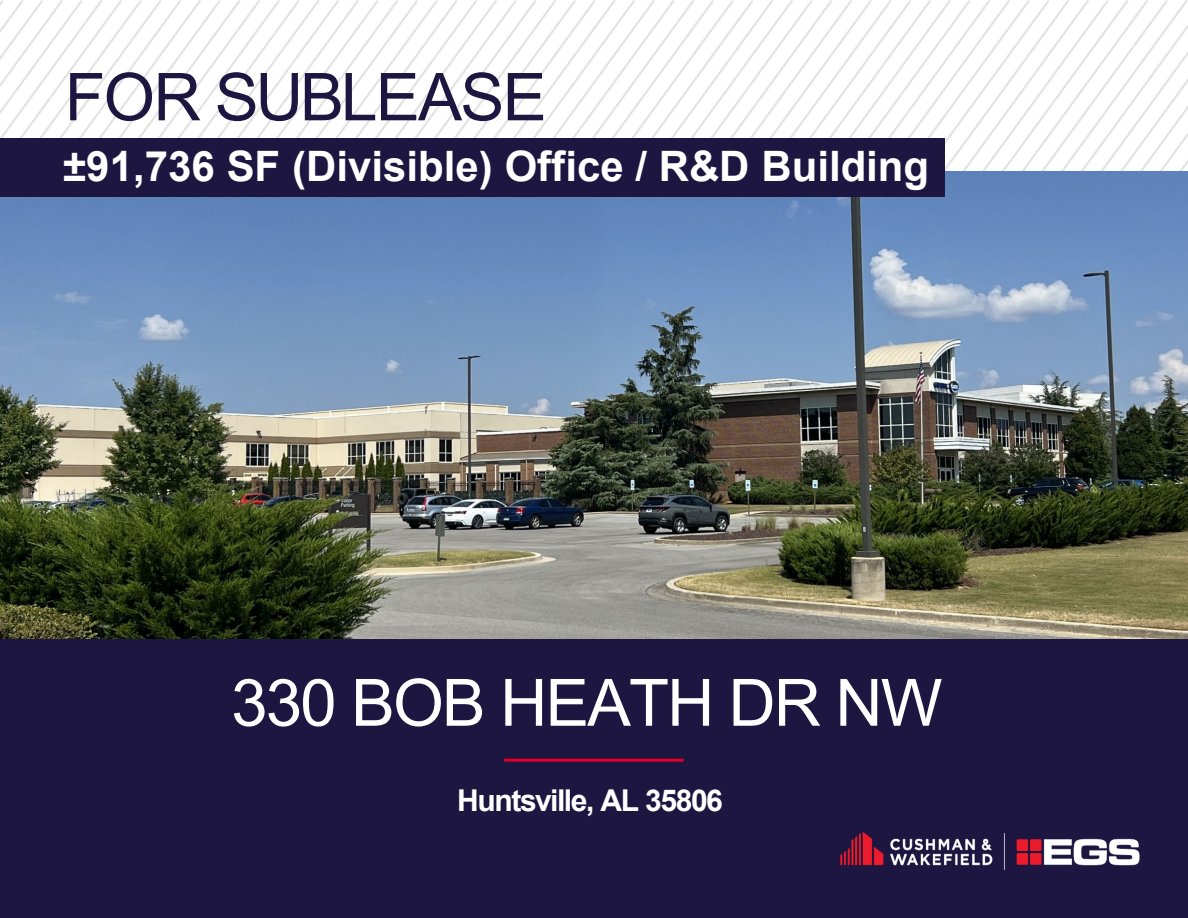
<style>
.page{position:relative;width:1188px;height:918px;background:#fff}
.page>*{position:absolute;margin:0;border:0;box-sizing:border-box;transform-origin:0 0}
.t1{font:66px "Arial";letter-spacing:-.025em;color:#1d1640}
.t2{font:65.4px "Arial";letter-spacing:-.03em;color:#fff}
.t3{font:700 42px "Arial";color:#fff}
.t4{font:700 30px "Arial";letter-spacing:-.045em;color:#fff}
</style>
<div class="page">
<img style="left:0;top:0;width:1188px;height:171px">
<div style="left:0;top:631px;width:1188px;height:287px;background:#1d1640"></div>
<hr style="left:504px;top:759px;width:180px;height:3px;background:#e3002b">
<img style="left:840px;top:831px;width:299px;height:38px">
<img style="left:0;top:171px;width:1188px;height:467px">
<div style="left:0;top:138px;width:945px;height:58px;background:#1d1640"></div>
<h1 class="t1" style="left:65px;top:52px;width:483px">FOR SUBLEASE</h1>
<p class="t3" style="left:63px;top:136px;width:867px">±91,736 SF (Divisible) Office / R&amp;D Building</p>
<p class="t2" style="left:231px;top:658px;width:713px">330 BOB HEATH DR NW</p>
<p class="t4" style="left:457px;top:779px;width:267px">Huntsville, AL 35806</p>
</div>
